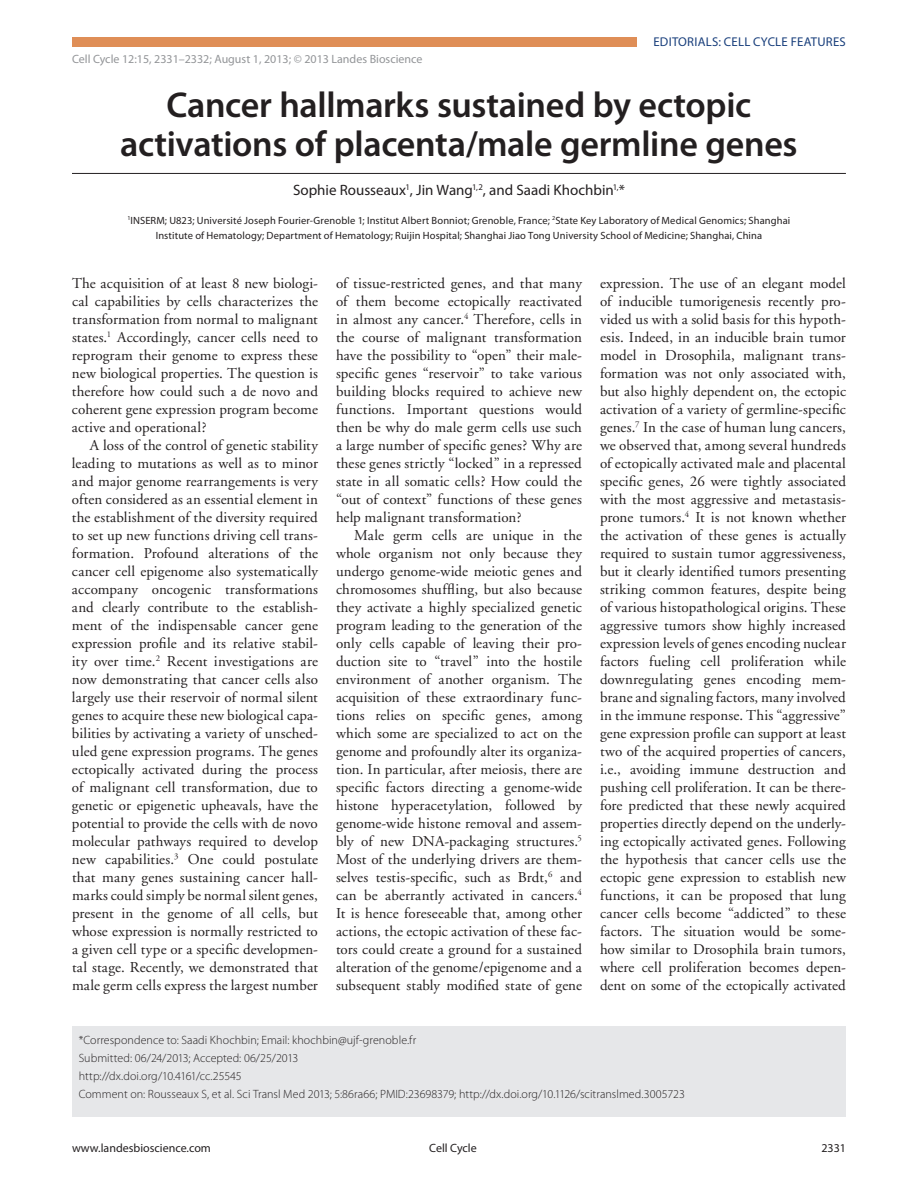
<style>
.page{position:relative;width:918px;height:1188px;background:#fff}
.page>*{position:absolute;margin:0;border:0;box-sizing:border-box;transform-origin:0 0}
.t1{font:600 36px/39px "Myriad Pro";letter-spacing:-.01em;color:#231f20;text-align:center}
.t2{font:15px/18px "Adobe Garamond";letter-spacing:.005em;color:#231f20;text-align:justify}
.t3{font:15px "Myriad Pro";color:#231f20}
.t4{font:12.75px "Myriad Pro";letter-spacing:.02em;color:#193f7c}
.t5{font:300 12px/18px "Myriad Pro";letter-spacing:.005em;color:#231f20}
.t6{font:12px "Myriad Pro";color:#939598}
.t7{font:12px "Myriad Pro";color:#231f20}
.t8{font:10.5px/15px "Myriad Pro";letter-spacing:.01em;color:#231f20;text-align:center}
</style>
<div class="page">
<div style="left:72px;top:37px;width:564px;height:10px;background:#df8e57"></div>
<div style="left:72px;top:1026px;width:774px;height:91px;background:#e6e7e9"></div>
<hr style="left:72px;top:173px;width:774px;height:1px;background:#231f20">
<p class="t6" style="left:72px;top:52px;width:352px">Cell Cycle 12:15, 2331–2332; August 1, 2013; © 2013 Landes Bioscience</p>
<p class="t4" style="left:653px;top:33px;width:122px">Editorials: Cell Cycle</p>
<p class="t4" style="left:791px;top:33px;width:57px">Features</p>
<h1 class="t1" style="left:120px;top:85px;width:679px">Cancer hallmarks sustained by ectopic activations of placenta/male germline genes</h1>
<p class="t3" style="left:293px;top:181px;width:333px">Sophie Rousseaux<sup>1</sup>, Jin Wang<sup>1,2</sup>, and Saadi Khochbin<sup>1,</sup>*</p>
<p class="t8" style="left:128px;top:212px;width:664px"><sup>1</sup>INSERM; U823; Université Joseph Fourier-Grenoble 1; Institut Albert Bonniot; Grenoble, France; <sup>2</sup>State Key Laboratory of Medical Genomics; Shanghai<br>Institute of Hematology; Department of Hematology; Ruijin Hospital; Shanghai Jiao Tong University School of Medicine; Shanghai, China</p>
<p class="t2" style="left:72px;top:275px;width:248px">The acquisition of at least 8 new biologi&shy;cal capabilities by cells characterizes the transformation from normal to malignant states.<sup>1</sup> Accordingly, cancer cells need to reprogram their genome to express these new biological properties. The question is therefore how could such a de novo and coherent gene expression program become active and operational?</p>
<p class="t2" style="left:72px;top:437px;width:248px;text-indent:18px">A loss of the control of genetic stability leading to mutations as well as to minor and major genome rearrangements is very often considered as an essential element in the establishment of the diversity required to set up new functions driving cell trans&shy;formation. Profound alterations of the cancer cell epigenome also systematically accompany oncogenic transformations and clearly contribute to the establish&shy;ment of the indispensable cancer gene expression profile and its relative stabil&shy;ity over time.<sup>2</sup> Recent investigations are now demonstrating that cancer cells also largely use their reservoir of normal silent genes to acquire these new biological capa&shy;bilities by activating a variety of unsched&shy;uled gene expression programs. The genes ectopically activated during the process of malignant cell transformation, due to genetic or epigenetic upheavals, have the potential to provide the cells with de novo molecular pathways required to develop new capabilities.<sup>3</sup> One could postulate that many genes sustaining cancer hall&shy;marks could simply be normal silent genes, present in the genome of all cells, but whose expression is normally restricted to a given cell type or a specific developmen&shy;tal stage. Recently, we demonstrated that male germ cells express the largest number</p>
<p class="t2" style="left:336px;top:275px;width:248px">of tissue-restricted genes, and that many of them become ectopically reactivated in almost any cancer.<sup>4</sup> Therefore, cells in the course of malignant transformation have the possibility to “open” their male&shy;specific genes “reservoir” to take various building blocks required to achieve new functions. Important questions would then be why do male germ cells use such a large number of specific genes? Why are these genes strictly “locked” in a repressed state in all somatic cells? How could the “out of context” functions of these genes help malignant transformation?</p>
<p class="t2" style="left:336px;top:527px;width:248px;text-indent:18px">Male germ cells are unique in the whole organism not only because they undergo genome-wide meiotic genes and chromosomes shuffling, but also because they activate a highly specialized genetic program leading to the generation of the only cells capable of leaving their pro&shy;duction site to “travel” into the hostile environment of another organism. The acquisition of these extraordinary func&shy;tions relies on specific genes, among which some are specialized to act on the genome and profoundly alter its organiza&shy;tion. In particular, after meiosis, there are specific factors directing a genome-wide histone hyperacetylation, followed by genome-wide histone removal and assem&shy;bly of new DNA-packaging structures.<sup>5<br></sup>Most of the underlying drivers are them&shy;selves testis-specific, such as Brdt,<sup>6</sup> and can be aberrantly activated in cancers.<sup>4<br></sup>It is hence foreseeable that, among other actions, the ectopic activation of these fac&shy;tors could create a ground for a sustained alteration of the genome/epigenome and a subsequent stably modified state of gene</p>
<p class="t2" style="left:600px;top:275px;width:248px">expression. The use of an elegant model of inducible tumorigenesis recently pro&shy;vided us with a solid basis for this hypoth&shy;esis. Indeed, in an inducible brain tumor model in Drosophila, malignant trans&shy;formation was not only associated with, but also highly dependent on, the ectopic activation of a variety of germline-specific genes.<sup>7</sup> In the case of human lung cancers, we observed that, among several hundreds of ectopically activated male and placental specific genes, 26 were tightly associated with the most aggressive and metastasis&shy;prone tumors.<sup>4</sup> It is not known whether the activation of these genes is actually required to sustain tumor aggressiveness, but it clearly identified tumors presenting striking common features, despite being of various histopathological origins. These aggressive tumors show highly increased expression levels of genes encoding nuclear factors fueling cell proliferation while downregulating genes encoding mem&shy;brane and signaling factors, many involved in the immune response. This “aggressive” gene expression profile can support at least two of the acquired properties of cancers, i.e., avoiding immune destruction and pushing cell proliferation. It can be there&shy;fore predicted that these newly acquired properties directly depend on the underly&shy;ing ectopically activated genes. Following the hypothesis that cancer cells use the ectopic gene expression to establish new functions, it can be proposed that lung cancer cells become “addicted” to these factors. The situation would be some&shy;how similar to Drosophila brain tumors, where cell proliferation becomes depen&shy;dent on some of the ectopically activated</p>
<p class="t5" style="left:79px;top:1031px;width:608px">*Correspondence to: Saadi Khochbin; Email: khochbin@ujf-grenoble.fr<br>Submitted: 06/24/2013; Accepted: 06/25/2013<br>http://dx.doi.org/10.4161/cc.25545<br>Comment on: Rousseaux S, et al. Sci Transl Med 2013; 5:86ra66; PMID:23698379; http://dx.doi.org/10.1126/scitranslmed.3005723</p>
<p class="t7" style="left:72px;top:1141px;width:140px">www.landesbioscience.com</p>
<p class="t7" style="left:429px;top:1141px;width:49px">Cell Cycle</p>
<p class="t7" style="left:821px;top:1141px;width:26px">2331</p>
</div>
